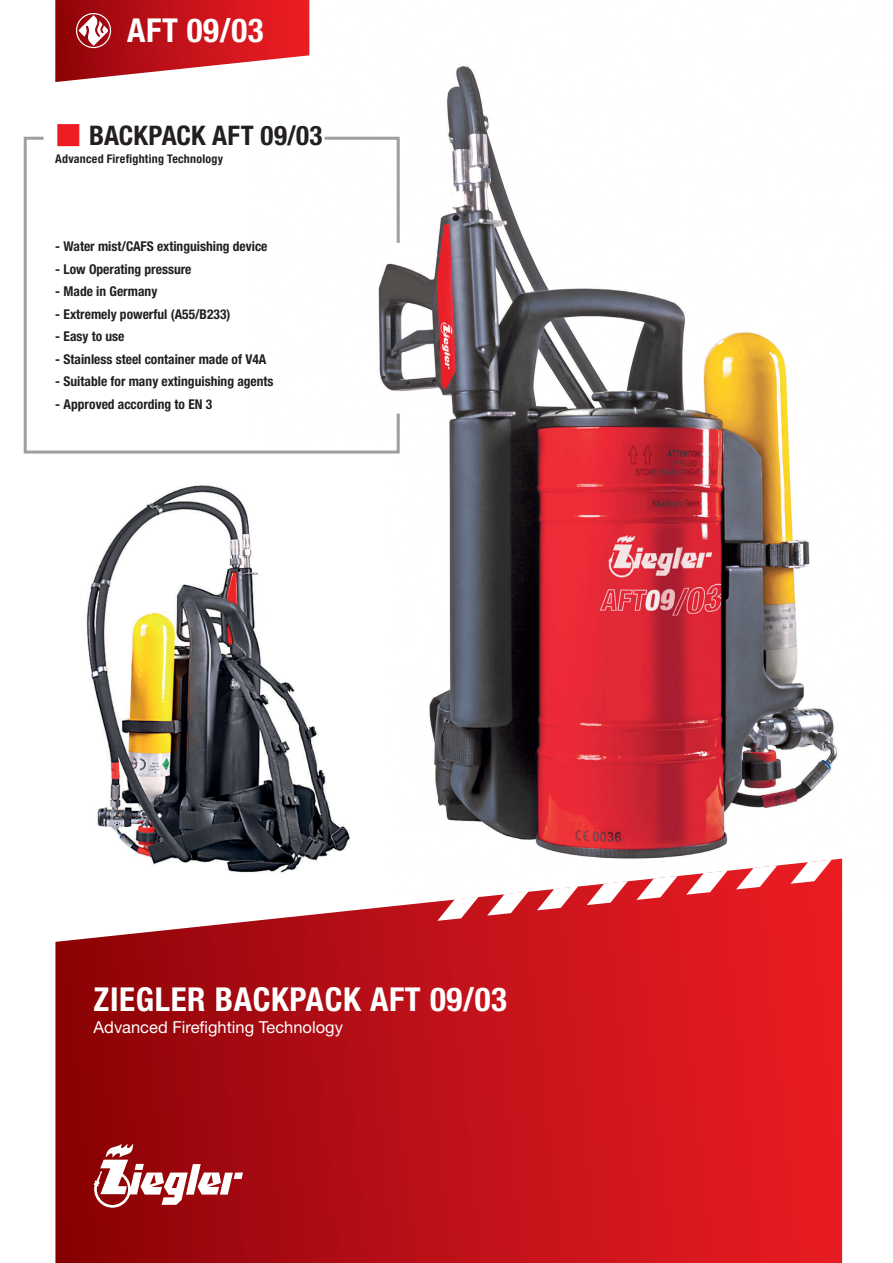
<style>
.page{position:relative;width:893px;height:1263px;background:#fff}
.page>*{position:absolute;margin:0;border:0;box-sizing:border-box;transform-origin:0 0}
.Produkttabellen_Text{font:700 condensed 33px "Helvetica Neue LT Pro";letter-spacing:.02em;color:#fff}
._9_Pt_Helvetica_75_B{font:700 condensed 33px "Helvetica Neue LT Pro";letter-spacing:.02em;color:#fff}
.t1{font:700 condensed 27px "Helvetica Neue LT Pro";color:#231f20}
.Produkttabellen_Text-2{font:16.5px "Helvetica Neue LT Pro";color:#fff}
.t2{font:700 condensed 13.5px "Helvetica Neue LT Pro";color:#231f20}
.t3{font:700 condensed 12px "Helvetica Neue LT Pro";letter-spacing:.02em;color:#231f20}
.s1{font-family:"Sim Hei";font-weight:400;font-stretch:normal;color:#ee1d23}
</style>
<div class="page">
<img style="left:309px;top:0;width:534px;height:892px">
<img style="left:86px;top:455px;width:302px;height:404px">
<svg style="left:55px;top:859px;width:787px;height:404px;background:#c5292f"></svg>
<svg style="left:94px;top:1144px;width:149px;height:64px"></svg>
<svg style="left:55px;top:0;width:254px;height:82px"></svg>
<svg style="left:790px;top:860px;width:42px;height:24px"></svg>
<svg style="left:437px;top:897px;width:42px;height:24px"></svg>
<svg style="left:487px;top:891px;width:41px;height:25px"></svg>
<svg style="left:537px;top:886px;width:41px;height:24px"></svg>
<svg style="left:587px;top:881px;width:41px;height:24px"></svg>
<svg style="left:636px;top:876px;width:42px;height:24px"></svg>
<svg style="left:686px;top:870px;width:42px;height:25px"></svg>
<svg style="left:736px;top:865px;width:41px;height:24px"></svg>
<svg style="left:23px;top:135px;width:378px;height:320px"></svg>
<p class="_9_Pt_Helvetica_75_B" style="left:127px;top:12px;width:138px">AFT 09/03</p>
<p class="t1" style="left:55px;top:120px;width:269px"><span class="s1">■</span> BACKPACK AFT 09/03</p>
<p class="t3" style="left:55px;top:152px;width:169px">Advanced Firefighting Technology</p>
<p class="t2" style="left:55px;top:239px;width:214px">- Water mist/CAFS extinguishing device</p>
<p class="t2" style="left:55px;top:261px;width:138px">- Low Operating pressure</p>
<p class="t2" style="left:55px;top:284px;width:104px">- Made in Germany</p>
<p class="t2" style="left:55px;top:306px;width:177px">- Extremely powerful (A55/B233)</p>
<p class="t2" style="left:55px;top:329px;width:71px">- Easy to use</p>
<p class="t2" style="left:55px;top:351px;width:213px">- Stainless steel container made of V4A</p>
<p class="t2" style="left:55px;top:374px;width:220px">- Suitable for many extinguishing agents</p>
<p class="t2" style="left:55px;top:396px;width:158px">- Approved according to EN 3</p>
<p class="Produkttabellen_Text" style="left:94px;top:980px;width:415px">ZIEGLER BACKPACK AFT 09/03</p>
<p class="Produkttabellen_Text-2" style="left:94px;top:1017px;width:251px">Advanced Firefighting Technology</p>
</div>
